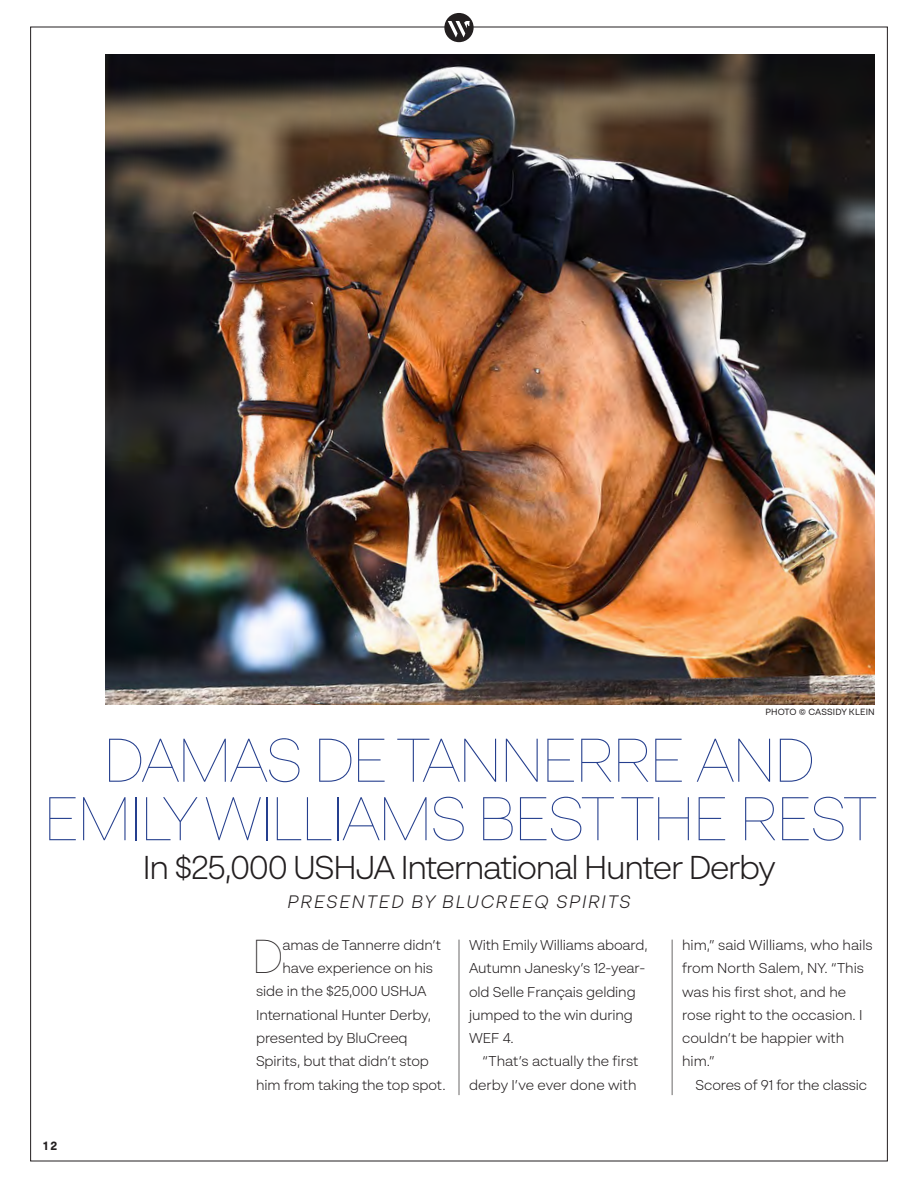
<style>
.page{position:relative;width:918px;height:1188px;background:#fff}
.page>*{position:absolute;margin:0;border:0;box-sizing:border-box;transform-origin:0 0}
.t1{font:100 61.5px "BR Sonoma";letter-spacing:-.03em;color:#253f8e}
.t2{font:100 47.4px "BR Sonoma";color:#231f20}
.t3{font:300 33px "BR Sonoma";letter-spacing:-.04em;color:#231f20}
.t4{font:italic 300 18px "BR Sonoma";letter-spacing:.1em;color:#231f20}
.t5{font:300 14.25px/23.2px "BR Sonoma";letter-spacing:-.01em;color:#231f20}
.t6{font:700 12px "BR Sonoma";color:#231f20}
.t7{font:9px "BR Sonoma";letter-spacing:.01em;color:#231f20}
</style>
<div class="page">
<div style="left:444px;top:13px;width:30px;height:29px;background:#231f20;border-radius:50%"></div>
<svg style="left:448px;top:21px;width:22px;height:17px"></svg>
<img style="left:106px;top:54px;width:769px;height:650px">
<hr style="left:459px;top:940px;width:1px;height:155px;background:#231f20">
<hr style="left:672px;top:940px;width:1px;height:155px;background:#231f20">
<p class="t7" style="left:765px;top:706px;width:111px">PHOTO © CASSIDY KLEIN</p>
<p class="t1" style="left:103px;top:723px;width:713px">DAMAS DE TANNERRE AND</p>
<p class="t1" style="left:43px;top:781px;width:835px">EMILY WILLIAMS BEST THE REST</p>
<p class="t3" style="left:143px;top:848px;width:634px">In $25,000 USHJA International Hunter Derby</p>
<p class="t4" style="left:288px;top:890px;width:344px">PRESENTED BY BLUCREEQ SPIRITS</p>
<p class="t2" style="left:252px;top:928px;width:33px">D</p>
<p class="t5" style="left:283px;top:933px;width:160px">amas de Tannerre didn’t</p>
<p class="t5" style="left:469px;top:933px;width:180px">With Emily Williams aboard,<br>Autumn Janesky’s 12-year&shy;old Selle Français gelding jumped to the win during<br>WEF 4.</p>
<p class="t5" style="left:469px;top:1049px;width:171px;text-align:right">“That’s actually the first derby I’ve ever done with</p>
<p class="t5" style="left:682px;top:933px;width:192px">him,” said Williams, who hails from North Salem, NY. “This was his first shot, and he rose right to the occasion. I couldn’t be happier with him.”</p>
<p class="t5" style="left:696px;top:1073px;width:173px">Scores of 91 for the classic</p>
<p class="t5" style="left:283px;top:956px;width:152px">have experience on his</p>
<p class="t5" style="left:256px;top:980px;width:172px">side in the $25,000 USHJA</p>
<p class="t5" style="left:256px;top:1003px;width:176px">International Hunter Derby,</p>
<p class="t5" style="left:256px;top:1026px;width:153px">presented by BluCreeq</p>
<p class="t5" style="left:256px;top:1049px;width:174px">Spirits, but that didn’t stop</p>
<p class="t5" style="left:256px;top:1073px;width:191px">him from taking the top spot.</p>
<p class="t6" style="left:43px;top:1138px;width:16px">12</p>
</div>
